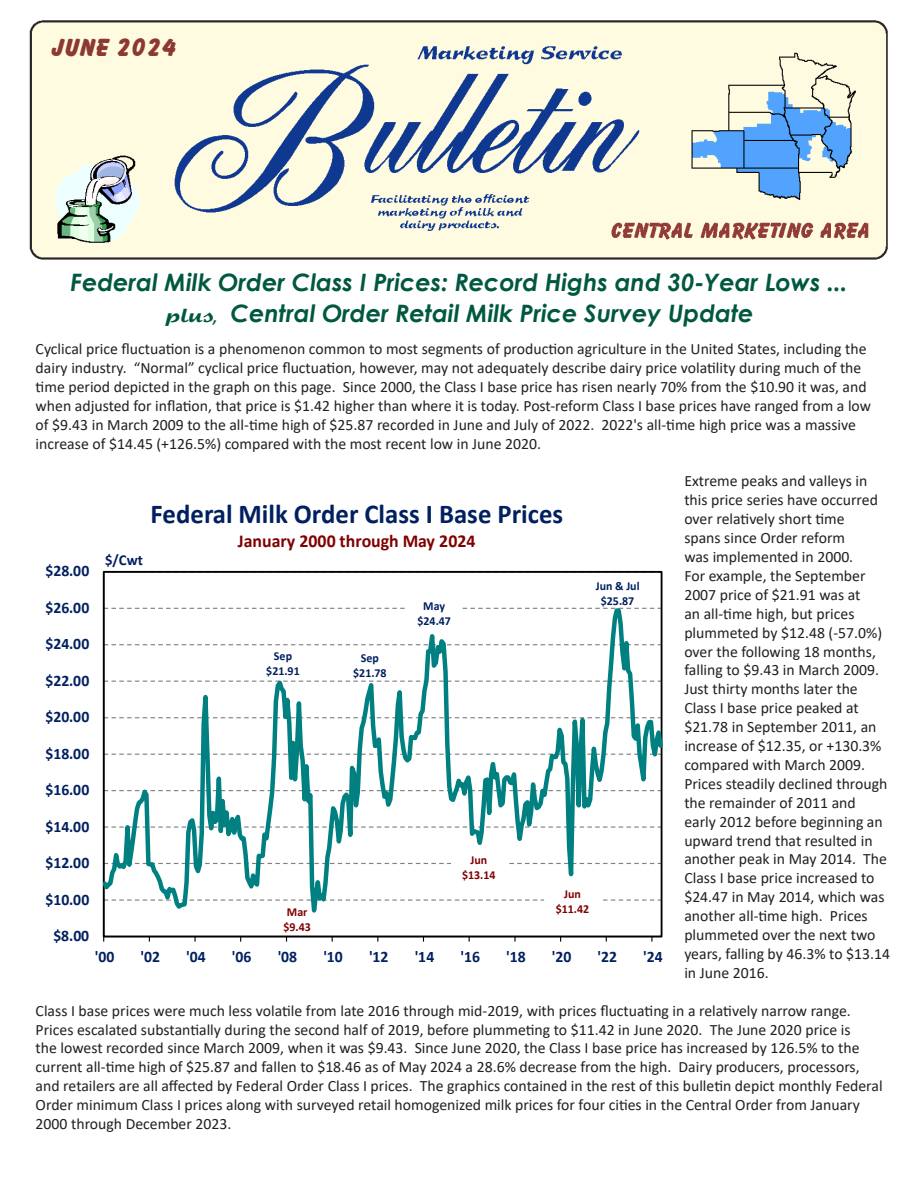
<style>
.page{position:relative;width:918px;height:1188px;background:#fff}
.page>*{position:absolute;margin:0;border:0;box-sizing:border-box;transform-origin:0 0}
.t1{font:700 27.3px "Calibri";color:#002060}
.t2{font:italic 700 24px "Century Gothic";color:#005840}
.t3{font:24px "Balloonist SF Bold";color:#8c3a31}
.t4{font:700 18.15px "Calibri";letter-spacing:.005em;color:#800000}
.t5{font:700 16.05px "Calibri";letter-spacing:.005em;color:#002060}
.t6{font:15.75px/18.9px "Calibri";color:#231f20}
.t7{font:700 15.15px "Calibri";color:#002060}
.t8{font:700 12.15px/15px "Calibri";color:#002060;text-align:center}
.t9{font:700 12.15px/15px "Calibri";color:#800000;text-align:center}
.s1{font-family:"Sprint SF";font-weight:400;font-style:normal;font-size:18px}
</style>
<div class="page">
<hr style="left:103px;top:572px;width:1px;height:365px;background:#000">
<svg style="left:104px;top:581px;width:558px;height:357px"></svg>
<div style="left:406px;top:593px;width:56px;height:37px;background:#fff"></div>
<div style="left:451px;top:847px;width:56px;height:29px;background:#fff"></div>
<div style="left:545px;top:881px;width:55px;height:31px;background:#fff"></div>
<img style="left:29px;top:20px;width:859px;height:240px">
<p class="t3" style="left:50px;top:32px;width:126px">JuNE 2024</p>
<p class="t2" style="left:70px;top:264px;width:779px">Federal Milk Order Class I Prices: Record Highs and 30-Year Lows ...</p>
<p class="t2" style="left:164px;top:295px;width:591px"><span class="s1">plus,</span> Central Order Retail Milk Price Survey Update</p>
<p class="t6" style="left:36px;top:339px;width:837px">Cyclical price fluctuation is a phenomenon common to most segments of production agriculture in the United States, including the dairy industry. “Normal” cyclical price fluctuation, however, may not adequately describe dairy price volatility during much of the time period depicted in the graph on this page. Since 2000, the Class I base price has risen nearly 70% from the $10.90 it was, and when adjusted for inflation, that price is $1.42 higher than where it is today. Post-reform Class I base prices have ranged from a low of $9.43 in March 2009 to the all-time high of $25.87 recorded in June and July of 2022. 2022's all-time high price was a massive increase of $14.45 (+126.5%) compared with the most recent low in June 2020.</p>
<p class="t6" style="left:684px;top:471px;width:207px">Extreme peaks and valleys in this price series have occurred over relatively short time<br>spans since Order reform<br>was implemented in 2000.<br>For example, the September<br>2007 price of $21.91 was at<br>an all-time high, but prices plummeted by $12.48 (-57.0%) over the following 18 months, falling to $9.43 in March 2009.<br>Just thirty months later the<br>Class I base price peaked at $21.78 in September 2011, an increase of $12.35, or +130.3% compared with March 2009.<br>Prices steadily declined through the remainder of 2011 and early 2012 before beginning an upward trend that resulted in another peak in May 2014. The<br>Class I base price increased to $24.47 in May 2014, which was another all-time high. Prices plummeted over the next two years, falling by 46.3% to $13.14 in June 2016.</p>
<p class="t6" style="left:36px;top:1001px;width:848px">Class I base prices were much less volatile from late 2016 through mid-2019, with prices fluctuating in a relatively narrow range.<br>Prices escalated substantially during the second half of 2019, before plummeting to $11.42 in June 2020. The June 2020 price is<br>the lowest recorded since March 2009, when it was $9.43. Since June 2020, the Class I base price has increased by 126.5% to the current all-time high of $25.87 and fallen to $18.46 as of May 2024 a 28.6% decrease from the high. Dairy producers, processors, and retailers are all affected by Federal Order Class I prices. The graphics contained in the rest of this bulletin depict monthly Federal Order minimum Class I prices along with surveyed retail homogenized milk prices for four cities in the Central Order from January 2000 through December 2023.</p>
<p class="t1" style="left:151px;top:494px;width:414px">Federal Milk Order Class I Base Prices</p>
<p class="t4" style="left:238px;top:528px;width:239px">January 2000 through May 2024</p>
<p class="t7" style="left:105px;top:549px;width:39px">$/Cwt</p>
<p class="t5" style="left:46px;top:560px;width:45px">$28.00</p>
<p class="t8" style="left:596px;top:579px;width:45px">Jun &amp; Jul $25.87</p>
<p class="t5" style="left:46px;top:596px;width:45px">$26.00</p>
<p class="t8" style="left:418px;top:598px;width:35px">May $24.47</p>
<p class="t5" style="left:46px;top:633px;width:45px">$24.00</p>
<p class="t8" style="left:266px;top:648px;width:35px">Sep $21.91</p>
<p class="t8" style="left:353px;top:650px;width:35px">Sep $21.78</p>
<p class="t5" style="left:46px;top:669px;width:45px">$22.00</p>
<p class="t5" style="left:46px;top:706px;width:45px">$20.00</p>
<p class="t5" style="left:46px;top:742px;width:45px">$18.00</p>
<p class="t5" style="left:46px;top:778px;width:45px">$16.00</p>
<p class="t5" style="left:46px;top:815px;width:45px">$14.00</p>
<p class="t9" style="left:462px;top:852px;width:35px">Jun $13.14</p>
<p class="t5" style="left:46px;top:851px;width:45px">$12.00</p>
<p class="t9" style="left:556px;top:886px;width:35px">Jun $11.42</p>
<p class="t5" style="left:46px;top:888px;width:45px">$10.00</p>
<p class="t9" style="left:283px;top:904px;width:29px;text-align:left">Mar $9.43</p>
<p class="t5" style="left:53px;top:924px;width:37px">$8.00</p>
<p class="t5" style="left:95px;top:945px;width:21px">'00</p>
<p class="t5" style="left:141px;top:945px;width:21px">'02</p>
<p class="t5" style="left:186px;top:945px;width:21px">'04</p>
<p class="t5" style="left:232px;top:945px;width:21px">'06</p>
<p class="t5" style="left:278px;top:945px;width:21px">'08</p>
<p class="t5" style="left:323px;top:945px;width:21px">'10</p>
<p class="t5" style="left:369px;top:945px;width:21px">'12</p>
<p class="t5" style="left:415px;top:945px;width:21px">'14</p>
<p class="t5" style="left:460px;top:945px;width:21px">'16</p>
<p class="t5" style="left:506px;top:945px;width:21px">'18</p>
<p class="t5" style="left:552px;top:945px;width:21px">'20</p>
<p class="t5" style="left:598px;top:945px;width:21px">'22</p>
<p class="t5" style="left:643px;top:945px;width:21px">'24</p>
</div>
